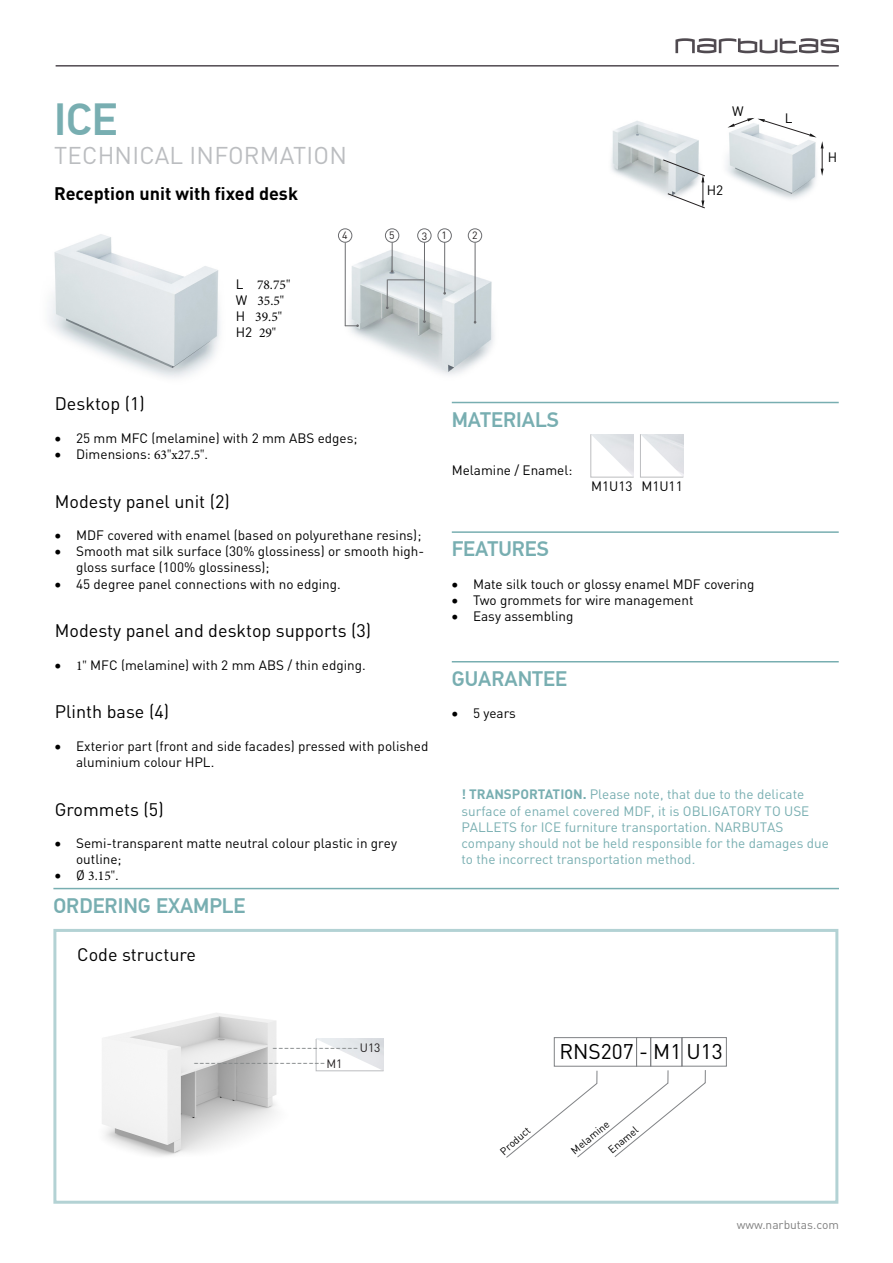
<style>
.page{position:relative;width:893px;height:1263px;background:#fff}
.page>*{position:absolute;margin:0;border:0;box-sizing:border-box;transform-origin:0 0}
.Pavadinimas{font:500 45px "Din Tekst Pro";color:#78aeb1}
.Technical_informatio{font:24px "DIN Pro";letter-spacing:.01em;color:#bbbdc0}
.Pavadinimas_su_bruks{font:500 21px "Din Tekst Pro";color:#78aeb1}
.Pavadinimas_3{font:21px "DIN Pro";color:#000}
.Pavadinimas_3-2{font:18px "DIN Pro";color:#000}
.pav_2_bold{font:700 18px "DIN Pro";color:#000}
.txt_-_materials_9_pt{font:13.5px/16.2px "DIN Pro";color:#000}
.txt_-_materials_9_pt-2{font:13.5px/16.2px "DIN Pro";color:#78aeb1}
.Matmenys{font:13.5px/16.2px "Minion Pro";color:#000}
.Matmenys-2{font:13.5px "DIN Pro";color:#000}
.t1{font:12px "DIN Pro";color:#808080}
.Materials_7_pt_nepri{font:12px "DIN Pro";color:#231f20}
.txt_7{font:10.5px "DIN Pro";color:#000}
.txt_-_matmuo_7_pt{font:10.5px "DIN Pro";color:#231f20}
.s1{font-family:"DIN Pro"}
.s2{font-family:"Minion Pro"}
.s3{font-weight:700}
</style>
<div class="page">
<svg style="left:675px;top:38px;width:164px;height:15px"></svg>
<hr style="left:56px;top:65px;width:783px;height:2px;background:#504a50">
<img style="left:726px;top:165px;width:90px;height:34px">
<img style="left:49px;top:234px;width:171px;height:144px">
<svg style="left:727px;top:118px;width:97px;height:58px"></svg>
<div style="left:53px;top:929px;width:785px;height:275px;border:3px solid #b3d2d4"></div>
<hr style="left:452px;top:402px;width:387px;height:1px;background:#78aeb1">
<hr style="left:452px;top:531px;width:387px;height:2px;background:#78aeb1">
<hr style="left:452px;top:661px;width:387px;height:1px;background:#78aeb1">
<hr style="left:53px;top:888px;width:786px;height:1px;background:#78aeb1">
<svg style="left:590px;top:434px;width:44px;height:44px"></svg>
<img style="left:102px;top:1013px;width:175px;height:143px">
<div style="left:650px;top:1037px;width:32px;height:29px;border:1px solid #808285"></div>
<div style="left:554px;top:1037px;width:83px;height:29px;border:1px solid #808285"></div>
<div style="left:636px;top:1037px;width:15px;height:29px;border:1px solid #808285"></div>
<div style="left:682px;top:1037px;width:45px;height:29px;border:1px solid #808285"></div>
<svg style="left:506px;top:1070px;width:200px;height:88px"></svg>
<img style="left:338px;top:235px;width:156px;height:140px">
<hr style="left:444px;top:242px;width:1px;height:50px;background:#6c6d70">
<div style="left:438px;top:228px;width:14px;height:15px;border:1px solid #6c6d70;border-radius:50%"></div>
<hr style="left:475px;top:242px;width:1px;height:81px;background:#6c6d70">
<div style="left:468px;top:228px;width:14px;height:15px;border:1px solid #6c6d70;border-radius:50%"></div>
<hr style="left:424px;top:242px;width:1px;height:78px;background:#6c6d70">
<div style="left:417px;top:228px;width:14px;height:15px;border:1px solid #6c6d70;border-radius:50%"></div>
<svg style="left:386px;top:279px;width:3px;height:30px"></svg>
<hr style="left:388px;top:279px;width:36px;height:1px;background:#6c6d70">
<div style="left:385px;top:228px;width:14px;height:15px;border:1px solid #6c6d70;border-radius:50%"></div>
<svg style="left:391px;top:242px;width:2px;height:31px"></svg>
<hr style="left:345px;top:242px;width:1px;height:84px;background:#6c6d70">
<div style="left:338px;top:228px;width:14px;height:15px;border:1px solid #6c6d70;border-radius:50%"></div>
<svg style="left:345px;top:324px;width:14px;height:3px"></svg>
<img style="left:611px;top:121px;width:88px;height:73px">
<svg style="left:662px;top:159px;width:43px;height:50px"></svg>
<svg style="left:640px;top:434px;width:44px;height:44px"></svg>
<svg style="left:194px;top:1038px;width:190px;height:33px"></svg>
<p class="Pavadinimas" style="left:54px;top:93px;width:65px">ICE</p>
<p class="Technical_informatio" style="left:54px;top:139px;width:294px">TECHNICAL INFORMATION</p>
<p class="pav_2_bold" style="left:54px;top:181px;width:246px">Reception unit with fixed desk</p>
<p class="Matmenys-2" style="left:707px;top:181px;width:18px">H2</p>
<p class="Matmenys-2" style="left:732px;top:102px;width:13px">W</p>
<p class="txt_-_matmuo_7_pt" style="left:342px;top:228px;width:7px">4</p>
<p class="txt_-_matmuo_7_pt" style="left:389px;top:228px;width:7px">5</p>
<p class="txt_-_matmuo_7_pt" style="left:422px;top:229px;width:7px">3</p>
<p class="txt_-_matmuo_7_pt" style="left:442px;top:228px;width:7px">1</p>
<p class="txt_-_matmuo_7_pt" style="left:472px;top:228px;width:7px">2</p>
<p class="Matmenys" style="left:236px;top:276px;width:56px"><span class="s1">L</span> 78.75"<br><span class="s1">W</span> 35.5"<br><span class="s1">H</span> 39.5"<br><span class="s1">H2</span> 29"</p>
<p class="Matmenys-2" style="left:785px;top:109px;width:9px">L</p>
<p class="Matmenys-2" style="left:828px;top:148px;width:11px">H</p>
<p class="Pavadinimas_3-2" style="left:55px;top:392px;width:92px">Desktop (1)</p>
<p class="txt_-_materials_9_pt" style="left:55px;top:429px;width:304px">• 25 mm MFC (melamine) with 2 mm ABS edges;</p>
<p class="txt_-_materials_9_pt" style="left:55px;top:445px;width:155px">• Dimensions: <span class="s2">63"x27.5"</span>.</p>
<p class="Pavadinimas_3-2" style="left:55px;top:489px;width:176px">Modesty panel unit (2)</p>
<p class="txt_-_materials_9_pt" style="left:55px;top:526px;width:368px">• MDF covered with enamel (based on polyurethane resins);</p>
<p class="txt_-_materials_9_pt" style="left:76px;top:543px;width:350px;text-indent:-21px">• Smooth mat silk surface (30% glossiness) or smooth high&shy;gloss surface (100% glossiness);</p>
<p class="txt_-_materials_9_pt" style="left:55px;top:575px;width:287px">• 45 degree panel connections with no edging.</p>
<p class="Pavadinimas_3-2" style="left:55px;top:618px;width:318px">Modesty panel and desktop supports (3)</p>
<p class="txt_-_materials_9_pt" style="left:55px;top:656px;width:312px">• <span class="s2">1"</span> MFC (melamine) with 2 mm ABS / thin edging.</p>
<p class="Pavadinimas_3-2" style="left:55px;top:699px;width:116px">Plinth base (4)</p>
<p class="txt_-_materials_9_pt" style="left:76px;top:737px;width:354px;text-indent:-21px">• Exterior part (front and side facades) pressed with polished aluminium colour HPL.</p>
<p class="Pavadinimas_3-2" style="left:55px;top:797px;width:110px">Grommets (5)</p>
<p class="txt_-_materials_9_pt" style="left:76px;top:834px;width:322px;text-indent:-21px">• Semi-transparent matte neutral colour plastic in grey outline;</p>
<p class="Matmenys" style="left:55px;top:868px;width:65px">• <span class="s1">Ø</span> 3.15"<span class="s1">.</span></p>
<p class="Pavadinimas_su_bruks" style="left:53px;top:893px;width:194px">ORDERING EXAMPLE</p>
<p class="Pavadinimas_3-2" style="left:77px;top:942px;width:120px">Code structure</p>
<p class="Pavadinimas_su_bruks" style="left:452px;top:407px;width:108px">MATERIALS</p>
<p class="txt_-_materials_9_pt" style="left:452px;top:462px;width:122px">Melamine / Enamel:</p>
<p class="txt_-_materials_9_pt" style="left:591px;top:478px;width:93px">M1U13 M1U11</p>
<p class="Pavadinimas_su_bruks" style="left:452px;top:536px;width:98px">FEATURES</p>
<p class="txt_-_materials_9_pt" style="left:452px;top:575px;width:304px">• Mate silk touch or glossy enamel MDF covering</p>
<p class="txt_-_materials_9_pt" style="left:452px;top:591px;width:243px">• Two grommets for wire management</p>
<p class="txt_-_materials_9_pt" style="left:452px;top:607px;width:123px">• Easy assembling</p>
<p class="Pavadinimas_su_bruks" style="left:452px;top:666px;width:117px">GUARANTEE</p>
<p class="txt_-_materials_9_pt" style="left:452px;top:705px;width:66px">• 5 years</p>
<p class="txt_-_materials_9_pt-2" style="left:461px;top:786px;width:369px"><span class="s3">! TRANSPORTATION.</span> Please note, that due to the delicate surface of enamel covered MDF, it is OBLIGATORY TO USE PALLETS for ICE furniture transportation. NARBUTAS company should not be held responsible for the damages due to the incorrect transportation method.</p>
<p class="Materials_7_pt_nepri" style="left:327px;top:1055px;width:17px">M1</p>
<p class="Materials_7_pt_nepri" style="left:360px;top:1040px;width:22px">U13</p>
<p class="txt_7" style="left:497px;top:1147px;width:38px;rotate:-42deg">Product</p>
<p class="Pavadinimas_3" style="left:559px;top:1037px;width:165px">RNS207 - M1 U13</p>
<p class="txt_7" style="left:568px;top:1146px;width:48px;rotate:-40deg">Melamine</p>
<p class="txt_7" style="left:605px;top:1146px;width:37px;rotate:-41deg">Enamel</p>
<p class="t1" style="left:737px;top:1216px;width:104px">www.narbutas.com</p>
</div>
